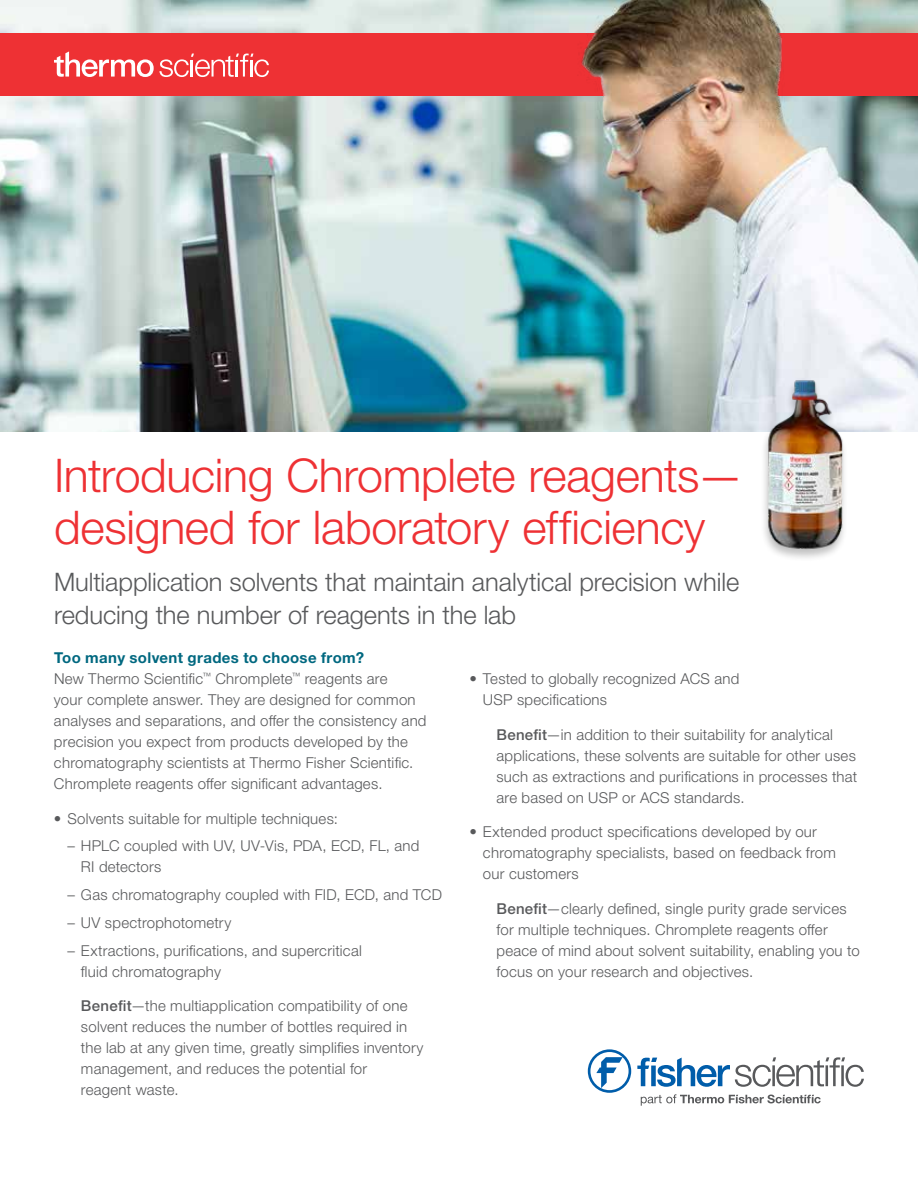
<style>
.page{position:relative;width:918px;height:1188px;background:#fff}
.page>*{position:absolute;margin:0;border:0;box-sizing:border-box;transform-origin:0 0}
.t1{font:300 46.5px/52.5px "Helvetica Neue LTW1 G";letter-spacing:-.005em;color:#ee3134}
.t2{font:300 25.5px/33px "Helvetica Neue LTW1 G";letter-spacing:-.005em;color:#58595b}
.t3{font:300 15px/21px "Helvetica Neue LTW1 G";letter-spacing:.015em;color:#58595b}
.s1{font-weight:700;color:#006880}
.s2{font-weight:500}
</style>
<div class="page">
<img style="left:0;top:0;width:918px;height:432px">
<svg style="left:588px;top:1049px;width:43px;height:44px"></svg>
<svg style="left:641px;top:1094px;width:180px;height:12px"></svg>
<svg style="left:637px;top:1057px;width:227px;height:30px"></svg>
<svg style="left:0;top:33px;width:918px;height:63px;background:#d73f3b"></svg>
<svg style="left:54px;top:51px;width:215px;height:26px"></svg>
<img style="left:738px;top:366px;width:127px;height:192px">
<h1 class="t1" style="left:54px;top:449px;width:691px">Introducing Chromplete reagents— designed for laboratory efficiency</h1>
<h2 class="t2" style="left:54px;top:566px;width:687px">Multiapplication solvents that maintain analytical precision while reducing the number of reagents in the lab</h2>
<p class="t3" style="left:54px;top:647px;width:374px"><span class="s1">Too many solvent grades to choose from?<br></span>New Thermo Scientific<sup>™</sup> Chromplete<sup>™</sup> reagents are<br>your complete answer. They are designed for common analyses and separations, and offer the consistency and precision you expect from products developed by the chromatography scientists at Thermo Fisher Scientific.<br>Chromplete reagents offer significant advantages.</p>
<p class="t3" style="left:54px;top:808px;width:285px">• Solvents suitable for multiple techniques:</p>
<p class="t3" style="left:81px;top:835px;width:340px;text-indent:-14px">– HPLC coupled with UV, UV-Vis, PDA, ECD, FL, and<br>RI detectors</p>
<p class="t3" style="left:67px;top:884px;width:376px">– Gas chromatography coupled with FID, ECD, and TCD</p>
<p class="t3" style="left:67px;top:912px;width:165px">– UV spectrophotometry</p>
<p class="t3" style="left:81px;top:940px;width:282px;text-indent:-13px">– Extractions, purifications, and supercritical fluid chromatography</p>
<p class="t3" style="left:81px;top:995px;width:344px"><span class="s2">Benefit</span>—the multiapplication compatibility of one solvent reduces the number of bottles required in the lab at any given time, greatly simplifies inventory management, and reduces the potential for<br>reagent waste.</p>
<p class="t3" style="left:483px;top:668px;width:258px;text-indent:-13px">• Tested to globally recognized ACS and<br>USP specifications</p>
<p class="t3" style="left:496px;top:724px;width:362px"><span class="s2">Benefit</span>—in addition to their suitability for analytical applications, these solvents are suitable for other uses such as extractions and purifications in processes that are based on USP or ACS standards.</p>
<p class="t3" style="left:483px;top:821px;width:355px;text-indent:-14px">• Extended product specifications developed by our chromatography specialists, based on feedback from our customers</p>
<p class="t3" style="left:496px;top:898px;width:365px"><span class="s2">Benefit</span>—clearly defined, single purity grade services for multiple techniques. Chromplete reagents offer peace of mind about solvent suitability, enabling you to focus on your research and objectives.</p>
</div>
